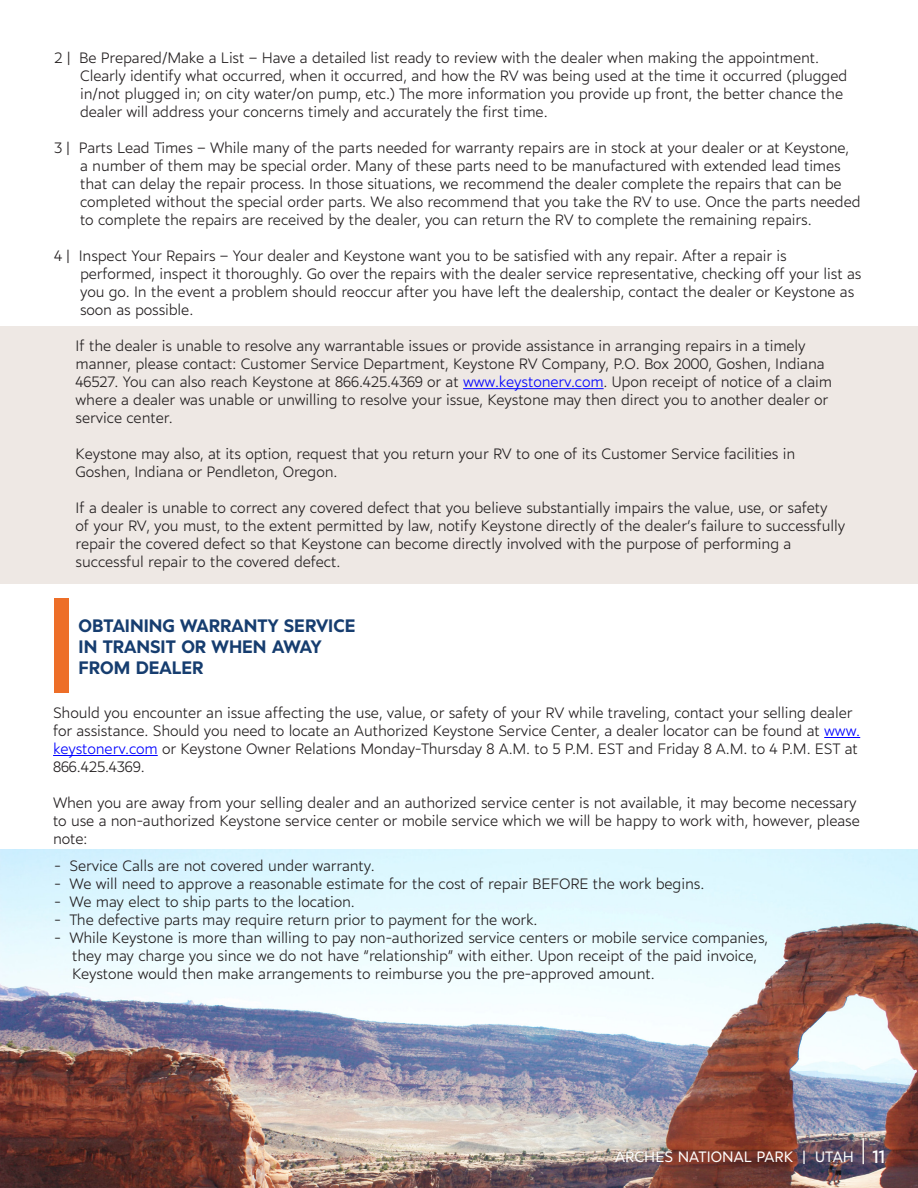
<style>
.page{position:relative;width:918px;height:1188px;background:#fff}
.page>*{position:absolute;margin:0;border:0;box-sizing:border-box;transform-origin:0 0}
.arial_normal{font:600 18px "Marcher";color:#163d6f}
.t1{font:18px "Marcher";color:#fff}
.t2{font:300 15px/18px "Marcher";letter-spacing:-.01em;color:#231f20}
.t3{font:15px "Marcher";color:#fff}
.s1{color:#00f}
</style>
<div class="page">
<img style="left:1px;top:850px;width:917px;height:338px">
<div style="left:55px;top:599px;width:14px;height:94px;background:#ed6e28"></div>
<hr style="left:862px;top:1138px;width:2px;height:26px;background:#eee8e4">
<hr style="left:824px;top:737px;width:36px;height:1px;background:#00f">
<hr style="left:53px;top:755px;width:105px;height:1px;background:#00f">
<div style="left:0;top:326px;width:918px;height:257px;background:#eee8e4"></div>
<hr style="left:463px;top:388px;width:141px;height:1px;background:#00f">
<p class="t2" style="left:54px;top:47px;width:767px">2 | Be Prepared/Make a List – Have a detailed list ready to review with the dealer when making the appointment.</p>
<p class="t2" style="left:80px;top:65px;width:769px">Clearly identify what occurred, when it occurred, and how the RV was being used at the time it occurred (plugged</p>
<p class="t2" style="left:80px;top:83px;width:765px">in/not plugged in; on city water/on pump, etc.) The more information you provide up front, the better chance the</p>
<p class="t2" style="left:80px;top:101px;width:469px">dealer will address your concerns timely and accurately the first time.</p>
<p class="t2" style="left:54px;top:137px;width:797px">3 | Parts Lead Times – While many of the parts needed for warranty repairs are in stock at your dealer or at Keystone,</p>
<p class="t2" style="left:80px;top:155px;width:762px">a number of them may be special order. Many of these parts need to be manufactured with extended lead times</p>
<p class="t2" style="left:80px;top:173px;width:763px">that can delay the repair process. In those situations, we recommend the dealer complete the repairs that can be</p>
<p class="t2" style="left:80px;top:191px;width:782px">completed without the special order parts. We also recommend that you take the RV to use. Once the parts needed</p>
<p class="t2" style="left:80px;top:209px;width:733px">to complete the repairs are received by the dealer, you can return the RV to complete the remaining repairs.</p>
<p class="t2" style="left:54px;top:245px;width:734px">4 | Inspect Your Repairs – Your dealer and Keystone want you to be satisfied with any repair. After a repair is</p>
<p class="t2" style="left:80px;top:263px;width:783px">performed, inspect it thoroughly. Go over the repairs with the dealer service representative, checking off your list as</p>
<p class="t2" style="left:80px;top:281px;width:776px">you go. In the event a problem should reoccur after you have left the dealership, contact the dealer or Keystone as</p>
<p class="t2" style="left:80px;top:299px;width:115px">soon as possible.</p>
<p class="t2" style="left:76px;top:336px;width:758px">If the dealer is unable to resolve any warrantable issues or provide assistance in arranging repairs in a timely manner, please contact: Customer Service Department, Keystone RV Company, P.O. Box 2000, Goshen, Indiana 46527. You can also reach Keystone at 866.425.4369 or at <span class="s1">www.keystonerv.com</span>. Upon receipt of notice of a claim where a dealer was unable or unwilling to resolve your issue, Keystone may then direct you to another dealer or service center.</p>
<p class="t2" style="left:76px;top:444px;width:721px">Keystone may also, at its option, request that you return your RV to one of its Customer Service facilities in<br>Goshen, Indiana or Pendleton, Oregon.</p>
<p class="t2" style="left:76px;top:498px;width:771px">If a dealer is unable to correct any covered defect that you believe substantially impairs the value, use, or safety of your RV, you must, to the extent permitted by law, notify Keystone directly of the dealer’s failure to successfully repair the covered defect so that Keystone can become directly involved with the purpose of performing a successful repair to the covered defect.</p>
<p class="arial_normal" style="left:79px;top:611px;width:278px">OBTAINING WARRANTY SERVICE</p>
<p class="arial_normal" style="left:79px;top:632px;width:245px">IN TRANSIT OR WHEN AWAY</p>
<p class="arial_normal" style="left:79px;top:653px;width:126px">FROM DEALER</p>
<p class="t2" style="left:53px;top:703px;width:809px">Should you encounter an issue affecting the use, value, or safety of your RV while traveling, contact your selling dealer for assistance. Should you need to locate an Authorized Keystone Service Center, a dealer locator can be found at <span class="s1">www. keystonerv.com</span> or Keystone Owner Relations Monday-Thursday 8 A.M. to 5 P.M. EST and Friday 8 A.M. to 4 P.M. EST at 866.425.4369.</p>
<p class="t2" style="left:53px;top:793px;width:808px">When you are away from your selling dealer and an authorized service center is not available, it may become necessary to use a non-authorized Keystone service center or mobile service which we will be happy to work with, however, please note:</p>
<p class="t2" style="left:55px;top:856px;width:322px">- Service Calls are not covered under warranty.</p>
<p class="t2" style="left:55px;top:874px;width:651px">- We will need to approve a reasonable estimate for the cost of repair BEFORE the work begins.</p>
<p class="t2" style="left:55px;top:892px;width:302px">- We may elect to ship parts to the location.</p>
<p class="t2" style="left:55px;top:910px;width:485px">- The defective parts may require return prior to payment for the work.</p>
<p class="t2" style="left:55px;top:928px;width:715px">- While Keystone is more than willing to pay non-authorized service centers or mobile service companies,</p>
<p class="t2" style="left:72px;top:946px;width:687px">they may charge you since we do not have “relationship” with either. Upon receipt of the paid invoice,</p>
<p class="t2" style="left:72px;top:964px;width:584px">Keystone would then make arrangements to reimburse you the pre-approved amount.</p>
<p class="t3" style="left:615px;top:1146px;width:240px">ARCHES NATIONAL PARK | UTAH</p>
<p class="t1" style="left:873px;top:1143px;width:14px">11</p>
</div>
